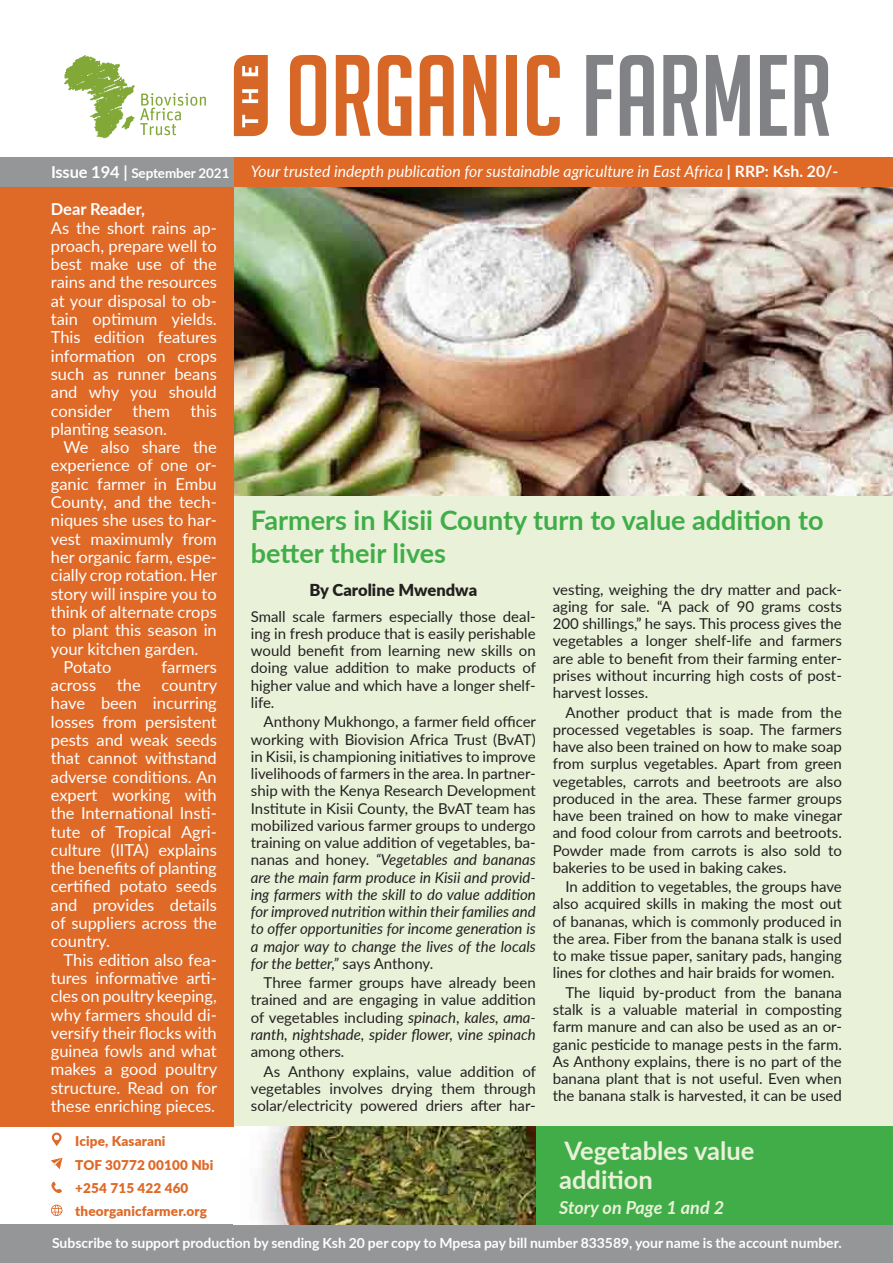
<style>
.page{position:relative;width:893px;height:1263px;background:#fff}
.page>*{position:absolute;margin:0;border:0;box-sizing:border-box;transform-origin:0 0}
.t1{font:700 27px/33px "Lato";color:#41ad49}
.t2{font:700 25.5px/28.5px "Lato";color:#e9f2d9}
.t3{font:italic 700 18px "Lato";color:#e9f2d9}
.t4{font:16.5px/18.3px "Lato";color:#fff;text-align:justify}
.t5{font:900 16.5px "Lato";color:#231f20}
.t6{font:700 16.5px "Lato";color:#fff}
.t7{font:italic 15.75px "Lato";color:#fff}
.t8{font:15px/17.2px "Lato";color:#231f20;text-align:justify}
.t9{font:700 13.95px "Lato";color:#fff}
.t10{font:900 13.5px/23.2px "Lato";letter-spacing:.01em;color:#df6927}
.t11{font:700 13.5px "Lato";letter-spacing:-.01em;color:#fff}
.s1{font-size:16.5px}
.s2{font-weight:700;font-style:normal}
.s3{font-style:italic}
</style>
<div class="page">
<div style="left:223px;top:183px;width:670px;height:943px;background:#e9f2d9"></div>
<img style="left:234px;top:187px;width:659px;height:308px">
<div style="left:234px;top:157px;width:659px;height:30px;background:#df6927"></div>
<div style="left:0;top:1225px;width:893px;height:38px;background:#949698"></div>
<div style="left:536px;top:1126px;width:357px;height:99px;background:#41ad49"></div>
<div style="left:0;top:157px;width:234px;height:30px;background:#949698"></div>
<svg style="left:290px;top:55px;width:36px;height:81px"></svg>
<svg style="left:336px;top:55px;width:34px;height:81px"></svg>
<svg style="left:378px;top:55px;width:33px;height:81px"></svg>
<svg style="left:420px;top:55px;width:34px;height:81px"></svg>
<svg style="left:463px;top:55px;width:33px;height:81px"></svg>
<div style="left:507px;top:55px;width:10px;height:81px;background:#d76726"></div>
<svg style="left:527px;top:55px;width:33px;height:81px"></svg>
<svg style="left:586px;top:55px;width:27px;height:81px"></svg>
<svg style="left:620px;top:55px;width:34px;height:81px"></svg>
<svg style="left:663px;top:55px;width:35px;height:81px"></svg>
<svg style="left:706px;top:55px;width:44px;height:81px"></svg>
<svg style="left:760px;top:55px;width:27px;height:81px"></svg>
<svg style="left:794px;top:55px;width:35px;height:81px"></svg>
<svg style="left:234px;top:55px;width:34px;height:81px;background:#dd7e47"></svg>
<svg style="left:64px;top:55px;width:142px;height:83px"></svg>
<img style="left:261px;top:1126px;width:275px;height:99px">
<svg style="left:52px;top:1132px;width:10px;height:14px"></svg>
<svg style="left:51px;top:1157px;width:12px;height:12px"></svg>
<svg style="left:51px;top:1182px;width:11px;height:11px"></svg>
<svg style="left:51px;top:1204px;width:11px;height:12px"></svg>
<div style="left:0;top:187px;width:234px;height:939px;background:#df6927"></div>
<p class="t11" style="left:51px;top:163px;width:180px"><span class="s1">Issue 194 |</span> September 2021</p>
<p class="t7" style="left:251px;top:160px;width:589px">Your trusted indepth publication for sustainable agriculture in East Africa <span class="s2">| RRP: Ksh. 20/-</span></p>
<p class="t6" style="left:51px;top:197px;width:96px">Dear Reader,</p>
<p class="t4" style="left:51px;top:218px;width:168px">As the short rains ap&shy;proach, prepare well to best make use of the rains and the resources at your disposal to ob&shy;tain optimum yields.<br>This edition features information on crops such as runner beans and why you should consider them</p>
<p class="t4" style="left:191px;top:401px;width:28px">this</p>
<p class="t4" style="left:51px;top:419px;width:118px">planting season.</p>
<p class="t4" style="left:64px;top:437px;width:155px">We also share the</p>
<p class="t4" style="left:51px;top:456px;width:168px">experience of one or-</p>
<p class="t4" style="left:51px;top:474px;width:167px">ganic farmer in Embu</p>
<p class="t4" style="left:51px;top:492px;width:167px">County, and the tech-</p>
<p class="t4" style="left:51px;top:510px;width:168px">niques she uses to har-</p>
<p class="t4" style="left:51px;top:529px;width:167px">vest maximumly from</p>
<p class="t4" style="left:51px;top:547px;width:167px">her organic farm, espe-</p>
<p class="t4" style="left:51px;top:565px;width:168px">cially crop rotation. Her</p>
<p class="t4" style="left:51px;top:584px;width:167px">story will inspire you to</p>
<p class="t4" style="left:51px;top:602px;width:168px">think of alternate crops</p>
<p class="t4" style="left:51px;top:620px;width:168px">to plant this season in</p>
<p class="t4" style="left:51px;top:639px;width:149px">your kitchen garden.</p>
<p class="t4" style="left:64px;top:657px;width:49px">Potato</p>
<p class="t4" style="left:162px;top:657px;width:57px">farmers</p>
<p class="t4" style="left:51px;top:675px;width:47px">across</p>
<p class="t4" style="left:117px;top:675px;width:25px">the</p>
<p class="t4" style="left:51px;top:675px;width:168px;text-indent:111px">country have been incurring losses from persistent pests and weak seeds that cannot withstand adverse conditions. An expert working with the International Insti&shy;tute of Tropical Agri&shy;culture (IITA) explains the benefits of planting certified potato seeds and provides details of suppliers across the country.</p>
<p class="t4" style="left:51px;top:950px;width:168px;text-indent:13px">This edition also fea&shy;tures informative arti&shy;cles on poultry keeping, why farmers should di&shy;versify their flocks with guinea fowls and what makes a good poultry structure. Read on for these enriching pieces.</p>
<h1 class="t1" style="left:251px;top:503px;width:574px">Farmers in Kisii County turn to value addition to better their lives</h1>
<p class="t5" style="left:309px;top:577px;width:169px">By Caroline Mwendwa</p>
<p class="t8" style="left:251px;top:607px;width:287px">Small scale farmers especially those deal&shy;ing in fresh produce that is easily perishable would benefit from learning new skills on doing value addition to make products of higher value and which have a longer shelf&shy;life.</p>
<p class="t8" style="left:251px;top:712px;width:287px;text-indent:13px">Anthony Mukhongo, a farmer field officer working with Biovision Africa Trust (BvAT) in Kisii, is championing initiatives to improve livelihoods of farmers in the area. In partner&shy;ship with the Kenya Research Development Institute in Kisii County, the BvAT team has mobilized various farmer groups to undergo training on value addition of vegetables, ba&shy;nanas and honey. <span class="s3">“Vegetables and bananas are the main farm produce in Kisii and provid&shy;ing farmers with the skill to do value addition for improved nutrition within their families and to offer opportunities for income generation is a major way to change the lives of the locals for the better,”</span> says Anthony.</p>
<p class="t8" style="left:251px;top:973px;width:286px;text-indent:13px">Three farmer groups have already been trained and are engaging in value addition of vegetables including <span class="s3">spinach</span>, <span class="s3">kales, ama&shy;ranth, nightshade, spider flower, vine spinach </span>among others<span class="s3">.</span></p>
<p class="t8" style="left:251px;top:1062px;width:287px;text-indent:13px">As Anthony explains, value addition of vegetables involves drying them through solar/electricity powered driers after har-</p>
<p class="t8" style="left:553px;top:580px;width:291px">vesting, weighing the dry matter and pack&shy;aging for sale. “A pack of 90 grams costs 200 shillings,” he says. This process gives the vegetables a longer shelf-life and farmers are able to benefit from their farming enter&shy;prises without incurring high costs of post&shy;harvest losses.</p>
<p class="t8" style="left:553px;top:703px;width:291px;text-indent:13px">Another product that is made from the processed vegetables is soap. The farmers have also been trained on how to make soap from surplus vegetables. Apart from green vegetables, carrots and beetroots are also produced in the area. These farmer groups have been trained on how to make vinegar and food colour from carrots and beetroots.<br>Powder made from carrots is also sold to bakeries to be used in baking cakes.</p>
<p class="t8" style="left:553px;top:877px;width:291px;text-indent:13px">In addition to vegetables, the groups have also acquired skills in making the most out of bananas, which is commonly produced in the area. Fiber from the banana stalk is used to make tissue paper, sanitary pads, hanging lines for clothes and hair braids for women.</p>
<p class="t8" style="left:553px;top:983px;width:291px;text-indent:13px">The liquid by-product from the banana stalk is a valuable material in composting farm manure and can also be used as an or&shy;ganic pesticide to manage pests in the farm.<br>As Anthony explains, there is no part of the banana plant that is not useful. Even when the banana stalk is harvested, it can be used</p>
<p class="t10" style="left:75px;top:1129px;width:140px">Icipe, Kasarani<br>TOF 30772 00100 Nbi +254 715 422 460 theorganicfarmer.org</p>
<h2 class="t2" style="left:559px;top:1135px;width:197px">Vegetables value addition</h2>
<p class="t3" style="left:559px;top:1194px;width:166px">Story on Page 1 and 2</p>
<p class="t9" style="left:52px;top:1232px;width:791px">Subscribe to support production by sending Ksh 20 per copy to Mpesa pay bill number 833589, your name is the account number.</p>
</div>
